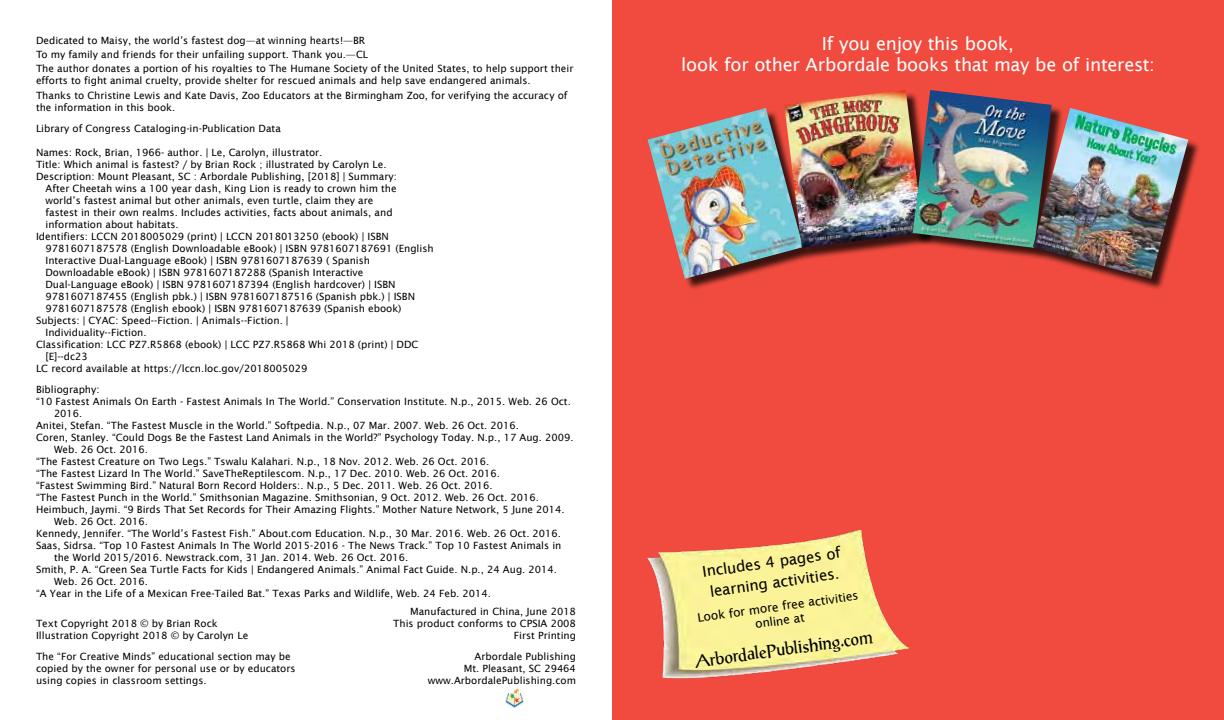
<style>
.page{position:relative;width:1224px;height:720px;background:#fff}
.page>*{position:absolute;margin:0;border:0;box-sizing:border-box;transform-origin:0 0}
.t1{font:18px/21.6px "Lucida Sans";letter-spacing:-.015em;color:#fff;text-align:center}
.t2{font:18px "Post Antiqua";color:#000}
.t3{font:15px/20.4px "Lucida Sans";color:#000;text-align:center}
.t4{font:12px/14.4px "Lucida Sans";color:#000;text-align:center}
.t5{font:10px/12px "Lucida Sans";color:#000}
</style>
<div class="page">
<div style="left:612px;top:0;width:612px;height:720px;background:#f04b3e"></div>
<img style="left:647px;top:530px;width:261px;height:149px">
<img style="left:505px;top:688px;width:18px;height:20px">
<div style="left:650px;top:110px;width:165px;height:181px;background:#000;opacity:.75"></div>
<img style="left:648px;top:108px;width:155px;height:171px">
<div style="left:786px;top:92px;width:150px;height:168px;background:#000;opacity:.75"></div>
<img style="left:784px;top:90px;width:129px;height:158px">
<div style="left:915px;top:92px;width:149px;height:168px;background:#000;opacity:.75"></div>
<img style="left:913px;top:90px;width:139px;height:158px">
<div style="left:1035px;top:110px;width:165px;height:181px;background:#000;opacity:.75"></div>
<img style="left:1033px;top:108px;width:155px;height:171px">
<p class="t5" style="left:36px;top:33px;width:539px;line-height:14.3px">Dedicated to Maisy, the world’s fastest dog—at winning hearts!—BR<br>To my family and friends for their unfailing support. Thank you.—CL<br>The author donates a portion of his royalties to The Humane Society of the United States, to help support their</p>
<p class="t5" style="left:36px;top:74px;width:533px;line-height:14.3px">efforts to fight animal cruelty, provide shelter for rescued animals and help save endangered animals.<br>Thanks to Christine Lewis and Kate Davis, Zoo Educators at the Birmingham Zoo, for verifying the accuracy of</p>
<p class="t5" style="left:36px;top:97px;width:246px;line-height:21px">the information in this book.<br>Library of Congress Cataloging-in-Publication Data</p>
<p class="t5" style="left:36px;top:146px;width:288px">Names: Rock, Brian, 1966- author. | Le, Carolyn, illustrator.</p>
<p class="t5" style="left:36px;top:158px;width:352px">Title: Which animal is fastest? / by Brian Rock ; illustrated by Carolyn Le.</p>
<p class="t5" style="left:36px;top:170px;width:362px">Description: Mount Pleasant, SC : Arbordale Publishing, [2018] | Summary:</p>
<p class="t5" style="left:45px;top:182px;width:353px">After Cheetah wins a 100 year dash, King Lion is ready to crown him the</p>
<p class="t5" style="left:45px;top:194px;width:330px">world’s fastest animal but other animals, even turtle, claim they are</p>
<p class="t5" style="left:45px;top:206px;width:349px">fastest in their own realms. Includes activities, facts about animals, and</p>
<p class="t5" style="left:45px;top:218px;width:135px">information about habitats.</p>
<p class="t5" style="left:36px;top:230px;width:354px">Identifiers: LCCN 2018005029 (print) | LCCN 2018013250 (ebook) | ISBN</p>
<p class="t5" style="left:45px;top:242px;width:390px">9781607187578 (English Downloadable eBook) | ISBN 9781607187691 (English</p>
<p class="t5" style="left:45px;top:254px;width:326px">Interactive Dual-Language eBook) | ISBN 9781607187639 ( Spanish</p>
<p class="t5" style="left:45px;top:266px;width:319px">Downloadable eBook) | ISBN 9781607187288 (Spanish Interactive</p>
<p class="t5" style="left:45px;top:278px;width:352px">Dual-Language eBook) | ISBN 9781607187394 (English hardcover) | ISBN</p>
<p class="t5" style="left:45px;top:290px;width:371px">9781607187455 (English pbk.) | ISBN 9781607187516 (Spanish pbk.) | ISBN</p>
<p class="t5" style="left:45px;top:302px;width:358px">9781607187578 (English ebook) | ISBN 9781607187639 (Spanish ebook)</p>
<p class="t5" style="left:36px;top:314px;width:254px">Subjects: | CYAC: Speed--Fiction. | Animals--Fiction. |</p>
<p class="t5" style="left:45px;top:326px;width:103px">Individuality--Fiction.</p>
<p class="t5" style="left:36px;top:338px;width:384px">Classification: LCC PZ7.R5868 (ebook) | LCC PZ7.R5868 Whi 2018 (print) | DDC</p>
<p class="t5" style="left:45px;top:350px;width:44px">[E]--dc23</p>
<p class="t5" style="left:36px;top:362px;width:273px">LC record available at https://lccn.loc.gov/2018005029</p>
<p class="t5" style="left:36px;top:383px;width:65px">Bibliography:</p>
<p class="t5" style="left:36px;top:395px;width:536px">“10 Fastest Animals On Earth - Fastest Animals In The World.” Conservation Institute. N.p., 2015. Web. 26 Oct.</p>
<p class="t5" style="left:54px;top:407px;width:30px">2016.</p>
<p class="t5" style="left:36px;top:419px;width:484px">Anitei, Stefan. “The Fastest Muscle in the World.” Softpedia. N.p., 07 Mar. 2007. Web. 26 Oct. 2016.</p>
<p class="t5" style="left:36px;top:431px;width:539px">Coren, Stanley. “Could Dogs Be the Fastest Land Animals in the World?” Psychology Today. N.p., 17 Aug. 2009.</p>
<p class="t5" style="left:54px;top:443px;width:95px">Web. 26 Oct. 2016.</p>
<p class="t5" style="left:36px;top:455px;width:455px">“The Fastest Creature on Two Legs.” Tswalu Kalahari. N.p., 18 Nov. 2012. Web. 26 Oct. 2016.</p>
<p class="t5" style="left:36px;top:467px;width:466px">“The Fastest Lizard In The World.” SaveTheReptilescom. N.p., 17 Dec. 2010. Web. 26 Oct. 2016.</p>
<p class="t5" style="left:36px;top:479px;width:458px">“Fastest Swimming Bird.” Natural Born Record Holders:. N.p., 5 Dec. 2011. Web. 26 Oct. 2016.</p>
<p class="t5" style="left:36px;top:491px;width:505px">“The Fastest Punch in the World.” Smithsonian Magazine. Smithsonian, 9 Oct. 2012. Web. 26 Oct. 2016.</p>
<p class="t5" style="left:36px;top:503px;width:530px">Heimbuch, Jaymi. “9 Birds That Set Records for Their Amazing Flights.” Mother Nature Network, 5 June 2014.</p>
<p class="t5" style="left:54px;top:515px;width:95px">Web. 26 Oct. 2016.</p>
<p class="t5" style="left:36px;top:527px;width:527px">Kennedy, Jennifer. “The World’s Fastest Fish.” About.com Education. N.p., 30 Mar. 2016. Web. 26 Oct. 2016.</p>
<p class="t5" style="left:36px;top:539px;width:527px">Saas, Sidrsa. “Top 10 Fastest Animals In The World 2015-2016 - The News Track.” Top 10 Fastest Animals in</p>
<p class="t5" style="left:54px;top:551px;width:356px">the World 2015/2016. Newstrack.com, 31 Jan. 2014. Web. 26 Oct. 2016.</p>
<p class="t5" style="left:36px;top:563px;width:523px">Smith, P. A. “Green Sea Turtle Facts for Kids | Endangered Animals.” Animal Fact Guide. N.p., 24 Aug. 2014.</p>
<p class="t5" style="left:54px;top:575px;width:95px">Web. 26 Oct. 2016.</p>
<p class="t5" style="left:36px;top:587px;width:457px">“A Year in the Life of a Mexican Free-Tailed Bat.” Texas Parks and Wildlife, Web. 24 Feb. 2014.</p>
<p class="t5" style="left:393px;top:605px;width:184px;text-align:right">Manufactured in China, June 2018<br>This product conforms to CPSIA 2008<br>First Printing</p>
<p class="t5" style="left:428px;top:650px;width:150px;text-align:right">Arbordale Publishing<br>Mt. Pleasant, SC 29464 www.ArbordalePublishing.com</p>
<p class="t5" style="left:36px;top:617px;width:214px">Text Copyright 2018 © by Brian Rock<br>Illustration Copyright 2018 © by Carolyn Le</p>
<p class="t5" style="left:36px;top:650px;width:261px">The “For Creative Minds” educational section may be copied by the owner for personal use or by educators using copies in classroom settings.</p>
<h1 class="t1" style="left:681px;top:33px;width:475px">If you enjoy this book,<br>look for other Arbordale books that may be of interest:</h1>
<h2 class="t3" style="left:701px;top:562px;width:141px;rotate:-8deg">Includes 4 pages of learning activities.</h2>
<p class="t4" style="left:696px;top:611px;width:164px;rotate:-8deg">Look for more free activities online at</p>
<h1 class="t2" style="left:693px;top:651px;width:181px;rotate:-8deg">ArbordalePublishing.com</h1>
</div>
